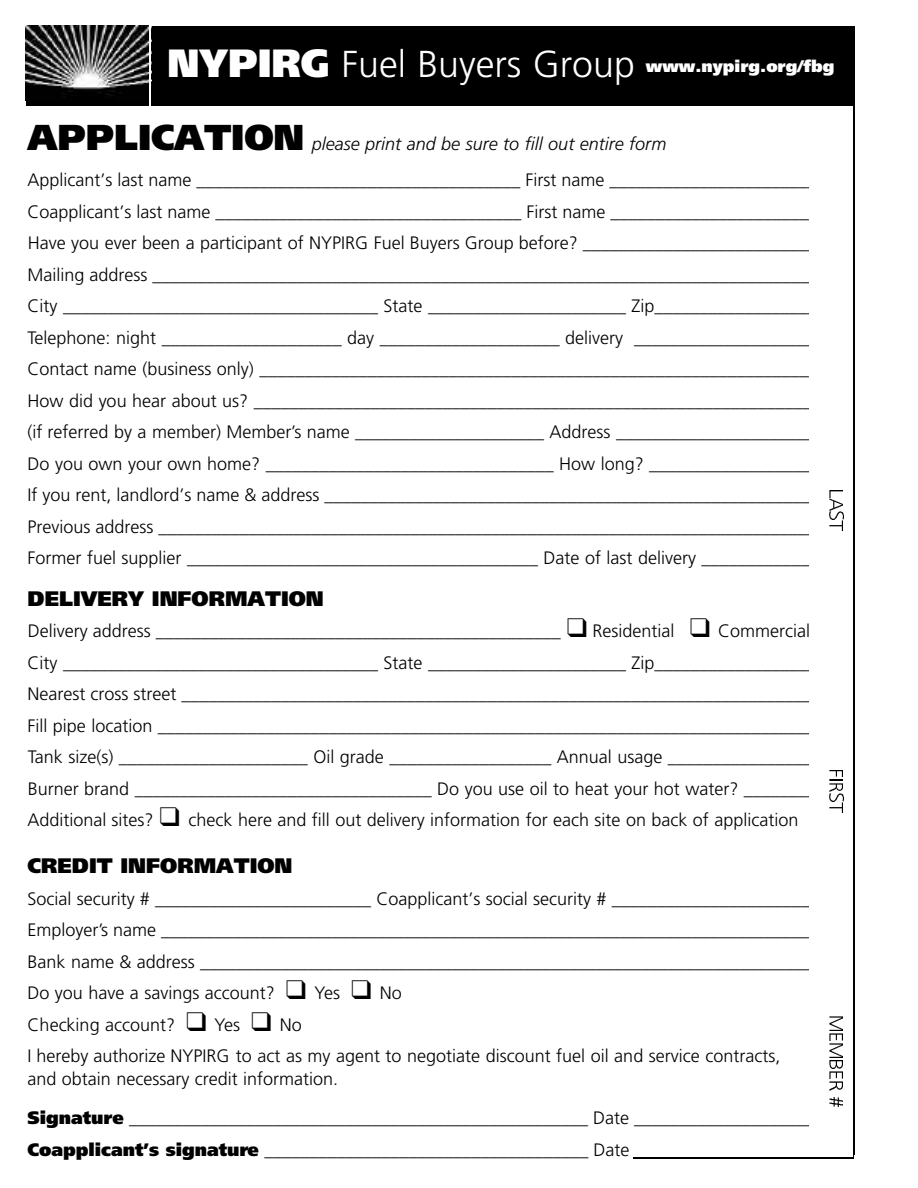
<style>
.page{position:relative;width:918px;height:1188px;background:#fff}
.page>*{position:absolute;margin:0;border:0;box-sizing:border-box;transform-origin:0 0}
.t1{font:300 37.5px "Frutiger";color:#fff}
.t2{font:900 21px "Frutiger";color:#000}
.t3{font:300 18px/31.5px "Frutiger";color:#000}
.t4{font:900 16.5px "Frutiger";color:#fff}
.s1{font-weight:900;font-size:39.3px}
.s2{font-weight:900;font-size:36px}
.s3{font-style:italic}
.s4{font-weight:900}
</style>
<div class="page">
<div style="left:26px;top:26px;width:828px;height:80px;background:#000"></div>
<img style="left:26px;top:26px;width:124px;height:74px">
<hr style="left:150px;top:24px;width:1px;height:83px;background:#fff">
<hr style="left:633px;top:1158px;width:222px;height:1px;background:#000">
<hr style="left:854px;top:26px;width:1px;height:1133px;background:#000">
<img style="left:829px;top:491px;width:14px;height:40px">
<img style="left:829px;top:771px;width:14px;height:6px">
<svg style="left:829px;top:779px;width:14px;height:1px"></svg>
<img style="left:829px;top:783px;width:14px;height:9px">
<img style="left:829px;top:794px;width:14px;height:18px">
<img style="left:829px;top:1017px;width:14px;height:13px">
<img style="left:829px;top:1034px;width:14px;height:7px">
<img style="left:829px;top:1044px;width:14px;height:14px">
<img style="left:829px;top:1061px;width:14px;height:8px">
<img style="left:829px;top:1072px;width:14px;height:7px">
<img style="left:829px;top:1082px;width:14px;height:8px">
<img style="left:829px;top:1098px;width:14px;height:9px">
<h1 class="t1" style="left:168px;top:49px;width:469px"><span class="s1">NYPIRG</span> Fuel Buyers Group</h1>
<p class="t4" style="left:646px;top:59px;width:190px">www.nypirg.org/fbg</p>
<p class="t3" style="left:28px;top:128px;width:791px;line-height:36px"><span class="s2">APPLICATION</span> <span class="s3">please print and be sure to fill out entire form<br></span>Applicant’s last name ____________________________________ First name _______________________</p>
<p class="t3" style="left:27px;top:197px;width:797px">Coapplicant’s last name __________________________________ First name _______________________ Have you ever been a participant of NYPIRG Fuel Buyers Group before? __________________________ Mailing address __________________________________________________________________________ City ___________________________________ State ______________________ Zip__________________ Telephone: night ____________________ day ____________________ delivery ____________________ Contact name (business only) ______________________________________________________________ How did you hear about us? _______________________________________________________________ (if referred by a member) Member’s name _____________________ Address _______________________ Do you own your own home? ________________________________ How long? __________________ If you rent, landlord’s name &amp; address _______________________________________________________ Previous address _________________________________________________________________________ Former fuel supplier _______________________________________ Date of last delivery _____________</p>
<p class="t2" style="left:28px;top:590px;width:298px">DELIVERY INFORMATION</p>
<p class="t3" style="left:27px;top:617px;width:795px">Delivery address _____________________________________________ ❑ Residential ❑ Commercial City ___________________________________ State ______________________ Zip__________________ Nearest cross street _______________________________________________________________________ Fill pipe location _________________________________________________________________________ Tank size(s) _____________________ Oil grade __________________ Annual usage ________________ Burner brand _________________________________ Do you use oil to heat your hot water? ________ Additional sites? ❑ check here and fill out delivery information for each site on back of application</p>
<p class="t2" style="left:28px;top:857px;width:266px">CREDIT INFORMATION</p>
<p class="t3" style="left:27px;top:884px;width:795px">Social security # ________________________ Coapplicant’s social security # _______________________ Employer’s name _________________________________________________________________________ Bank name &amp; address _____________________________________________________________________ Do you have a savings account? ❑ Yes ❑ No<br>Checking account? ❑ Yes ❑ No<br>I hereby authorize NYPIRG to act as my agent to negotiate discount fuel oil and service contracts,</p>
<p class="t3" style="left:27px;top:1064px;width:312px">and obtain necessary credit information.</p>
<p class="t3" style="left:27px;top:1104px;width:788px"><span class="s4">Signature</span> ___________________________________________________ Date ____________________<br><span class="s4">Coapplicant’s signature</span> ____________________________________ Date</p>
</div>
